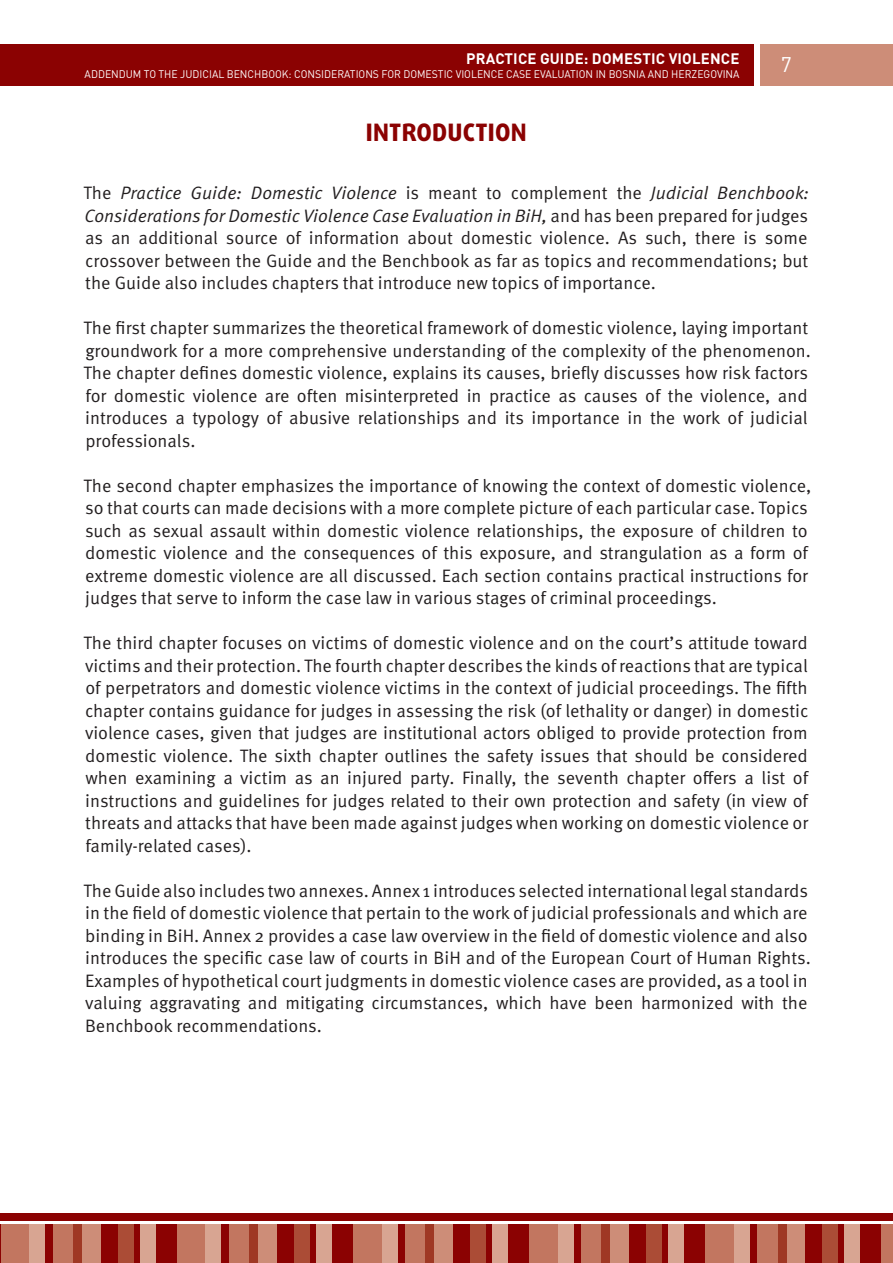
<style>
.page{position:relative;width:893px;height:1263px;background:#fff}
.page>*{position:absolute;margin:0;border:0;box-sizing:border-box;transform-origin:0 0}
.t1{font:800 24px "Daxline Pro";letter-spacing:.01em;color:#8b0202}
.t2{font:21px "DIN Pro";color:#fff}
.t3{font:18px/22.5px "Meta Pro";color:#231f20}
.t4{font:700 15px "DIN Pro";letter-spacing:.01em;color:#fff}
.t5{font:10.95px "DIN Pro";color:#fff;scale:.95 1}
.s1{font-style:italic}
</style>
<div class="page">
<div style="left:0;top:45px;width:754px;height:41px;background:#8b0202"></div>
<div style="left:0;top:1213px;width:893px;height:7px;background:#8b0202"></div>
<div style="left:760px;top:45px;width:133px;height:41px;background:#cd8d78"></div>
<hr style="left:0;top:1225px;width:1px;height:38px;background:#8b0202">
<div style="left:156px;top:1225px;width:21px;height:38px;background:#8b0202"></div>
<div style="left:332px;top:1225px;width:21px;height:38px;background:#8b0202"></div>
<div style="left:508px;top:1225px;width:21px;height:38px;background:#8b0202"></div>
<div style="left:684px;top:1225px;width:21px;height:38px;background:#8b0202"></div>
<div style="left:860px;top:1225px;width:21px;height:38px;background:#8b0202"></div>
<div style="left:101px;top:1225px;width:17px;height:38px;background:#8b0202"></div>
<div style="left:277px;top:1225px;width:17px;height:38px;background:#8b0202"></div>
<div style="left:453px;top:1225px;width:17px;height:38px;background:#8b0202"></div>
<div style="left:629px;top:1225px;width:17px;height:38px;background:#8b0202"></div>
<div style="left:805px;top:1225px;width:17px;height:38px;background:#8b0202"></div>
<div style="left:52px;top:1225px;width:22px;height:38px;background:#c27660"></div>
<div style="left:228px;top:1225px;width:22px;height:38px;background:#c27660"></div>
<div style="left:404px;top:1225px;width:22px;height:38px;background:#c27660"></div>
<div style="left:580px;top:1225px;width:22px;height:38px;background:#c27660"></div>
<div style="left:756px;top:1225px;width:22px;height:38px;background:#c27660"></div>
<div style="left:45px;top:1225px;width:7px;height:38px;background:#8b0202"></div>
<div style="left:221px;top:1225px;width:7px;height:38px;background:#8b0202"></div>
<div style="left:397px;top:1225px;width:7px;height:38px;background:#8b0202"></div>
<div style="left:573px;top:1225px;width:7px;height:38px;background:#8b0202"></div>
<div style="left:749px;top:1225px;width:7px;height:38px;background:#8b0202"></div>
<div style="left:133px;top:1225px;width:8px;height:38px;background:#8b0202"></div>
<div style="left:309px;top:1225px;width:8px;height:38px;background:#8b0202"></div>
<div style="left:485px;top:1225px;width:8px;height:38px;background:#8b0202"></div>
<div style="left:661px;top:1225px;width:8px;height:38px;background:#8b0202"></div>
<div style="left:837px;top:1225px;width:8px;height:38px;background:#8b0202"></div>
<div style="left:1px;top:1225px;width:29px;height:38px;background:#c27660"></div>
<div style="left:177px;top:1225px;width:29px;height:38px;background:#c27660"></div>
<div style="left:353px;top:1225px;width:29px;height:38px;background:#c27660"></div>
<div style="left:529px;top:1225px;width:29px;height:38px;background:#c27660"></div>
<div style="left:705px;top:1225px;width:29px;height:38px;background:#c27660"></div>
<div style="left:881px;top:1225px;width:12px;height:38px;background:#c27660"></div>
<div style="left:82px;top:1225px;width:19px;height:38px;background:#cd8d78"></div>
<div style="left:258px;top:1225px;width:19px;height:38px;background:#cd8d78"></div>
<div style="left:434px;top:1225px;width:19px;height:38px;background:#cd8d78"></div>
<div style="left:610px;top:1225px;width:19px;height:38px;background:#cd8d78"></div>
<div style="left:786px;top:1225px;width:19px;height:38px;background:#cd8d78"></div>
<div style="left:30px;top:1225px;width:15px;height:38px;background:#d8a592"></div>
<div style="left:206px;top:1225px;width:15px;height:38px;background:#d8a592"></div>
<div style="left:382px;top:1225px;width:15px;height:38px;background:#d8a592"></div>
<div style="left:558px;top:1225px;width:15px;height:38px;background:#d8a592"></div>
<div style="left:734px;top:1225px;width:15px;height:38px;background:#d8a592"></div>
<div style="left:141px;top:1225px;width:15px;height:38px;background:#d8a592"></div>
<div style="left:317px;top:1225px;width:15px;height:38px;background:#d8a592"></div>
<div style="left:493px;top:1225px;width:15px;height:38px;background:#d8a592"></div>
<div style="left:669px;top:1225px;width:15px;height:38px;background:#d8a592"></div>
<div style="left:845px;top:1225px;width:15px;height:38px;background:#d8a592"></div>
<div style="left:118px;top:1225px;width:15px;height:38px;background:#ab4c36"></div>
<div style="left:294px;top:1225px;width:15px;height:38px;background:#ab4c36"></div>
<div style="left:470px;top:1225px;width:15px;height:38px;background:#ab4c36"></div>
<div style="left:646px;top:1225px;width:15px;height:38px;background:#ab4c36"></div>
<div style="left:822px;top:1225px;width:15px;height:38px;background:#ab4c36"></div>
<div style="left:74px;top:1225px;width:8px;height:38px;background:#9f3824"></div>
<div style="left:250px;top:1225px;width:8px;height:38px;background:#9f3824"></div>
<div style="left:426px;top:1225px;width:8px;height:38px;background:#9f3824"></div>
<div style="left:602px;top:1225px;width:8px;height:38px;background:#9f3824"></div>
<div style="left:778px;top:1225px;width:8px;height:38px;background:#9f3824"></div>
<p class="t4" style="left:466px;top:49px;width:275px">PRACTICE GUIDE: DOMESTIC VIOLENCE</p>
<p class="t5" style="left:85px;top:66px;width:691px">ADDENDUM TO THE JUDICIAL BENCHBOOK: CONSIDERATIONS FOR DOMESTIC VIOLENCE CASE EVALUATION IN BOSNIA AND HERZEGOVINA</p>
<h1 class="t1" style="left:366px;top:117px;width:162px">INTRODUCTION</h1>
<p class="t2" style="left:781px;top:50px;width:12px">7</p>
<p class="t3" style="left:84px;top:182px;width:727px;text-align:justify">The <span class="s1">Practice Guide: Domestic Violence</span> is meant to complement the <span class="s1">Judicial Benchbook:<br>Considerations for Domestic Violence Case Evaluation in BiH,</span> and has been prepared for judges as an additional source of information about domestic violence. As such, there is some crossover between the Guide and the Benchbook as far as topics and recommendations; but the Guide also includes chapters that introduce new topics of importance.</p>
<p class="t3" style="left:84px;top:317px;width:729px">The first chapter summarizes the theoretical framework of domestic violence, laying important groundwork for a more comprehensive understanding of the complexity of the phenomenon.<br>The chapter defines domestic violence, explains its causes, briefly discusses how risk factors for domestic violence are often misinterpreted in practice as causes of the violence, and introduces a typology of abusive relationships and its importance in the work of judicial professionals.</p>
<p class="t3" style="left:84px;top:475px;width:729px">The second chapter emphasizes the importance of knowing the context of domestic violence, so that courts can made decisions with a more complete picture of each particular case. Topics such as sexual assault within domestic violence relationships, the exposure of children to domestic violence and the consequences of this exposure, and strangulation as a form of extreme domestic violence are all discussed. Each section contains practical instructions for judges that serve to inform the case law in various stages of criminal proceedings.</p>
<p class="t3" style="left:84px;top:632px;width:726px;text-align:justify">The third chapter focuses on victims of domestic violence and on the court’s attitude toward victims and their protection. The fourth chapter describes the kinds of reactions that are typical of perpetrators and domestic violence victims in the context of judicial proceedings. The fifth chapter contains guidance for judges in assessing the risk (of lethality or danger) in domestic violence cases, given that judges are institutional actors obliged to provide protection from domestic violence. The sixth chapter outlines the safety issues that should be considered when examining a victim as an injured party. Finally, the seventh chapter offers a list of instructions and guidelines for judges related to their own protection and safety (in view of threats and attacks that have been made against judges when working on domestic violence or family-related cases).</p>
<p class="t3" style="left:84px;top:880px;width:729px">The Guide also includes two annexes. Annex 1 introduces selected international legal standards in the field of domestic violence that pertain to the work of judicial professionals and which are binding in BiH. Annex 2 provides a case law overview in the field of domestic violence and also introduces the specific case law of courts in BiH and of the European Court of Human Rights.<br>Examples of hypothetical court judgments in domestic violence cases are provided, as a tool in valuing aggravating and mitigating circumstances, which have been harmonized with the Benchbook recommendations.</p>
</div>
